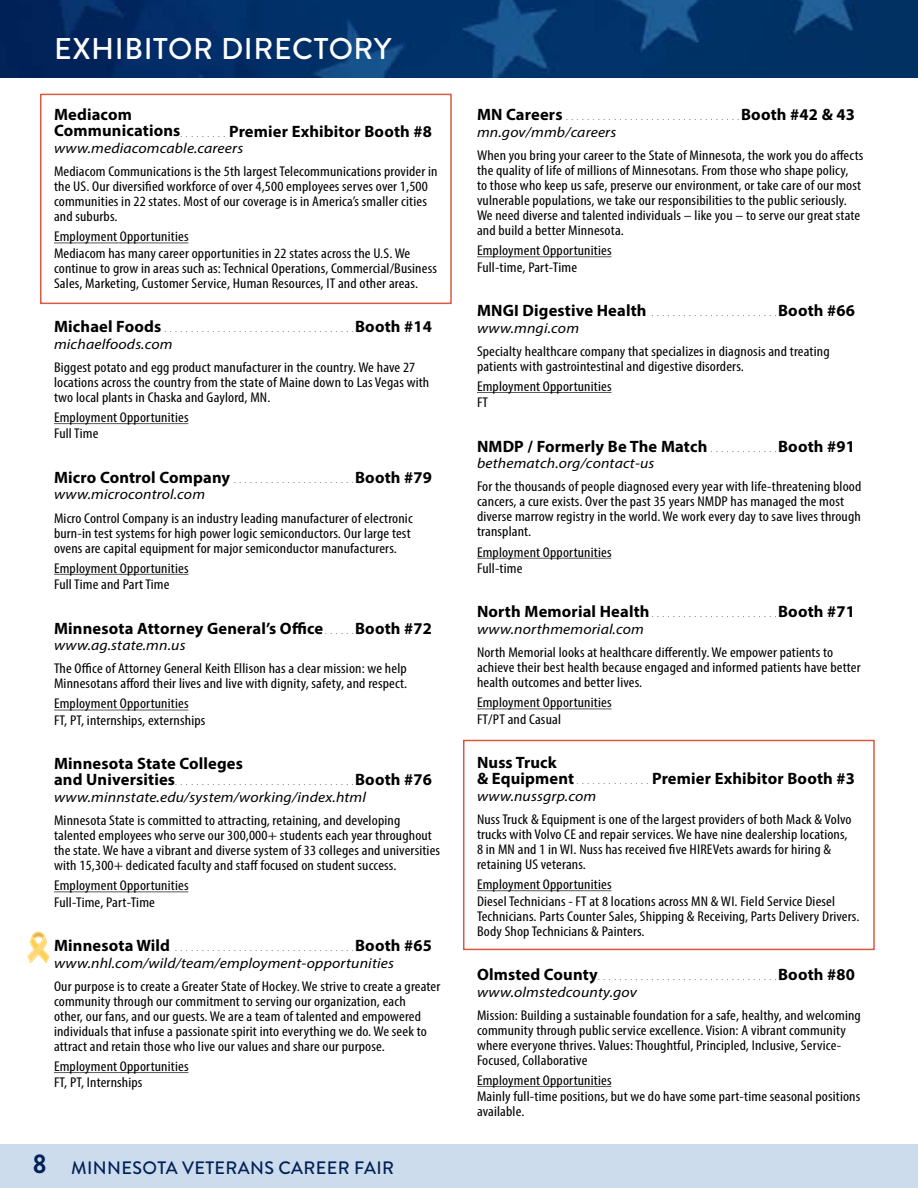
<style>
.page{position:relative;width:918px;height:1188px;background:#fff}
.page>*{position:absolute;margin:0;border:0;box-sizing:border-box;transform-origin:0 0}
.t1{font:500 30px "Brandon Grotesque";letter-spacing:.02em;color:#fff}
.t2{font:500 18px "Brandon Grotesque";letter-spacing:.02em;color:#012257}
.t3{font:700 16.5px/16.2px "Myriad Pro";letter-spacing:.01em;color:#000}
.t4{font:italic 14.55px "Myriad Pro";letter-spacing:.01em;color:#000;scale:1.09 1}
.t5{font:condensed 14.1px/15px "Myriad Pro";letter-spacing:.01em;color:#000;scale:1.11 1}
.t6{font:300 condensed 10.5px "Myriad Pro";color:#000}
.s1{font-weight:300;font-stretch:condensed;font-size:10.5px}
.s2{font-weight:700;font-stretch:normal;font-size:16.5px}
.s3{font-weight:700;font-size:27px}
</style>
<div class="page">
<img style="left:0;top:0;width:918px;height:78px">
<div style="left:0;top:1144px;width:918px;height:44px;background:#cddced"></div>
<hr style="left:477px;top:257px;width:134px;height:1px;background:#58595b">
<hr style="left:477px;top:392px;width:134px;height:1px;background:#58595b">
<hr style="left:477px;top:558px;width:134px;height:1px;background:#58595b">
<hr style="left:477px;top:709px;width:134px;height:1px;background:#58595b">
<hr style="left:477px;top:890px;width:134px;height:1px;background:#58595b">
<hr style="left:477px;top:1086px;width:134px;height:1px;background:#58595b">
<hr style="left:54px;top:243px;width:134px;height:1px;background:#58595b">
<hr style="left:54px;top:423px;width:134px;height:1px;background:#58595b">
<hr style="left:54px;top:574px;width:134px;height:1px;background:#58595b">
<hr style="left:54px;top:710px;width:134px;height:1px;background:#58595b">
<hr style="left:54px;top:892px;width:134px;height:1px;background:#58595b">
<hr style="left:54px;top:1072px;width:134px;height:1px;background:#58595b">
<svg style="left:28px;top:932px;width:21px;height:31px"></svg>
<div style="left:40px;top:94px;width:412px;height:210px;border:2px solid #d95943"></div>
<div style="left:463px;top:740px;width:412px;height:210px;border:2px solid #d95943"></div>
<h1 class="t1" style="left:54px;top:28px;width:339px">EXHIBITOR DIRECTORY</h1>
<h3 class="t3" style="left:54px;top:106px;width:380px">Mediacom<br>Communications <span class="s1">. . . . . . . . .</span> Premier Exhibitor Booth #8</h3>
<p class="t4" style="left:54px;top:139px;width:175px">www.mediacomcable.careers</p>
<p class="t5" style="left:54px;top:164px;width:347px">Mediacom Communications is the 5th largest Telecommunications provider in the US. Our diversified workforce of over 4,500 employees serves over 1,500 communities in 22 states. Most of our coverage is in America’s smaller cities and suburbs.</p>
<p class="t5" style="left:54px;top:229px;width:123px">Employment Opportunities</p>
<p class="t5" style="left:54px;top:245px;width:346px">Mediacom has many career opportunities in 22 states across the U.S. We continue to grow in areas such as: Technical Operations, Commercial/Business<br>Sales, Marketing, Customer Service, Human Resources, IT and other areas.</p>
<h3 class="t6" style="left:54px;top:323px;width:380px"><span class="s2">Michael Foods</span> . . . . . . . . . . . . . . . . . . . . . . . . . . . . . . . . . . . .<span class="s2">Booth #14</span></h3>
<p class="t4" style="left:54px;top:335px;width:110px">michaelfoods.com</p>
<p class="t5" style="left:54px;top:359px;width:340px">Biggest potato and egg product manufacturer in the country. We have 27 locations across the country from the state of Maine down to Las Vegas with two local plants in Chaska and Gaylord, MN.</p>
<p class="t5" style="left:54px;top:410px;width:123px">Employment Opportunities</p>
<p class="t5" style="left:54px;top:426px;width:42px">Full Time</p>
<h3 class="t3" style="left:54px;top:469px;width:380px">Micro Control Company <span class="s1">. . . . . . . . . . . . . . . . . . . . . . .</span>Booth #79</h3>
<p class="t4" style="left:54px;top:486px;width:140px">www.microcontrol.com</p>
<p class="t5" style="left:54px;top:510px;width:325px">Micro Control Company is an industry leading manufacturer of electronic burn-in test systems for high power logic semiconductors. Our large test ovens are capital equipment for major semiconductor manufacturers.</p>
<p class="t5" style="left:54px;top:560px;width:123px">Employment Opportunities</p>
<p class="t5" style="left:54px;top:577px;width:106px">Full Time and Part Time</p>
<h3 class="t3" style="left:54px;top:619px;width:380px">Minnesota Attorney General’s Office <span class="s1">. . . . . .</span>Booth #72</h3>
<p class="t4" style="left:54px;top:636px;width:122px">www.ag.state.mn.us</p>
<p class="t5" style="left:54px;top:661px;width:320px">The Office of Attorney General Keith Ellison has a clear mission: we help<br>Minnesotans afford their lives and live with dignity, safety, and respect.</p>
<p class="t5" style="left:54px;top:696px;width:123px">Employment Opportunities</p>
<p class="t5" style="left:54px;top:713px;width:138px">FT, PT, internships, externships</p>
<h3 class="t3" style="left:54px;top:755px;width:191px">Minnesota State Colleges</h3>
<h3 class="t6" style="left:54px;top:776px;width:380px"><span class="s2">and Universities</span> . . . . . . . . . . . . . . . . . . . . . . . . . . . . . . . . . .<span class="s2">Booth #76</span></h3>
<p class="t4" style="left:54px;top:788px;width:288px">www.minnstate.edu/system/working/index.html</p>
<p class="t5" style="left:54px;top:813px;width:349px">Minnesota State is committed to attracting, retaining, and developing talented employees who serve our 300,000+ students each year throughout the state. We have a vibrant and diverse system of 33 colleges and universities with 15,300+ dedicated faculty and staff focused on student success.</p>
<p class="t5" style="left:54px;top:878px;width:123px">Employment Opportunities</p>
<p class="t5" style="left:54px;top:894px;width:93px">Full-Time, Part-Time</p>
<h3 class="t6" style="left:54px;top:941px;width:380px"><span class="s2">Minnesota Wild</span> . . . . . . . . . . . . . . . . . . . . . . . . . . . . . . . . . .<span class="s2">Booth #65</span></h3>
<p class="t4" style="left:54px;top:954px;width:313px">www.nhl.com/wild/team/employment-opportunities</p>
<p class="t5" style="left:54px;top:978px;width:350px">Our purpose is to create a Greater State of Hockey. We strive to create a greater community through our commitment to serving our organization, each<br>other, our fans, and our guests. We are a team of talented and empowered individuals that infuse a passionate spirit into everything we do. We seek to attract and retain those who live our values and share our purpose.</p>
<p class="t5" style="left:54px;top:1059px;width:123px">Employment Opportunities</p>
<p class="t5" style="left:54px;top:1075px;width:81px">FT, PT, Internships</p>
<p class="t2" style="left:33px;top:1155px;width:363px"><span class="s3">8</span> MINNESOTA VETERANS CAREER FAIR</p>
<h3 class="t6" style="left:477px;top:111px;width:380px"><span class="s2">MN Careers</span> . . . . . . . . . . . . . . . . . . . . . . . . . . . . . . . . . <span class="s2">Booth #42 &amp; 43</span></h3>
<p class="t4" style="left:477px;top:123px;width:129px">mn.gov/mmb/careers</p>
<p class="t5" style="left:477px;top:148px;width:350px">When you bring your career to the State of Minnesota, the work you do affects the quality of life of millions of Minnesotans. From those who shape policy,<br>to those who keep us safe, preserve our environment, or take care of our most vulnerable populations, we take our responsibilities to the public seriously.<br>We need diverse and talented individuals – like you – to serve our great state and build a better Minnesota.</p>
<p class="t5" style="left:477px;top:243px;width:123px">Employment Opportunities</p>
<p class="t5" style="left:477px;top:259px;width:92px">Full-time, Part-Time</p>
<h3 class="t3" style="left:477px;top:302px;width:380px">MNGI Digestive Health <span class="s1">. . . . . . . . . . . . . . . . . . . . . . . .</span>Booth #66</h3>
<p class="t4" style="left:477px;top:319px;width:95px">www.mngi.com</p>
<p class="t5" style="left:477px;top:343px;width:319px">Specialty healthcare company that specializes in diagnosis and treating patients with gastrointestinal and digestive disorders.</p>
<p class="t5" style="left:477px;top:379px;width:123px">Employment Opportunities</p>
<p class="t5" style="left:477px;top:395px;width:12px">FT</p>
<h3 class="t3" style="left:477px;top:438px;width:380px">NMDP / Formerly Be The Match <span class="s1">. . . . . . . . . . . . .</span>Booth #91</h3>
<p class="t4" style="left:477px;top:454px;width:164px">bethematch.org/contact-us</p>
<p class="t5" style="left:477px;top:479px;width:348px">For the thousands of people diagnosed every year with life-threatening blood cancers, a cure exists. Over the past 35 years NMDP has managed the most diverse marrow registry in the world. We work every day to save lives through transplant.</p>
<p class="t5" style="left:477px;top:544px;width:123px">Employment Opportunities</p>
<p class="t5" style="left:477px;top:561px;width:43px">Full-time</p>
<h3 class="t3" style="left:477px;top:603px;width:380px">North Memorial Health <span class="s1">. . . . . . . . . . . . . . . . . . . . . . . .</span>Booth #71</h3>
<p class="t4" style="left:477px;top:620px;width:155px">www.northmemorial.com</p>
<p class="t5" style="left:477px;top:645px;width:347px">North Memorial looks at healthcare differently. We empower patients to achieve their best health because engaged and informed patients have better health outcomes and better lives.</p>
<p class="t5" style="left:477px;top:695px;width:123px">Employment Opportunities</p>
<p class="t5" style="left:477px;top:711px;width:77px">FT/PT and Casual</p>
<h3 class="t3" style="left:477px;top:754px;width:380px">Nuss Truck<br>&amp; Equipment <span class="s1">. . . . . . . . . . . . . .</span> Premier Exhibitor Booth #3</h3>
<p class="t4" style="left:477px;top:787px;width:111px">www.nussgrp.com</p>
<p class="t5" style="left:477px;top:812px;width:339px">Nuss Truck &amp; Equipment is one of the largest providers of both Mack &amp; Volvo trucks with Volvo CE and repair services. We have nine dealership locations, 8 in MN and 1 in WI. Nuss has received five HIREVets awards for hiring &amp; retaining US veterans.</p>
<p class="t5" style="left:477px;top:877px;width:123px">Employment Opportunities</p>
<p class="t5" style="left:477px;top:893px;width:346px">Diesel Technicians - FT at 8 locations across MN &amp; WI. Field Service Diesel<br>Technicians. Parts Counter Sales, Shipping &amp; Receiving, Parts Delivery Drivers.<br>Body Shop Technicians &amp; Painters.</p>
<h3 class="t6" style="left:477px;top:970px;width:380px"><span class="s2">Olmsted County</span> . . . . . . . . . . . . . . . . . . . . . . . . . . . . . . . . . .<span class="s2">Booth #80</span></h3>
<p class="t4" style="left:477px;top:983px;width:148px">www.olmstedcounty.gov</p>
<p class="t5" style="left:477px;top:1007px;width:347px">Mission: Building a sustainable foundation for a safe, healthy, and welcoming community through public service excellence. Vision: A vibrant community where everyone thrives. Values: Thoughtful, Principled, Inclusive, Service-Focused, Collaborative</p>
<p class="t5" style="left:477px;top:1073px;width:123px">Employment Opportunities</p>
<p class="t5" style="left:477px;top:1089px;width:347px">Mainly full-time positions, but we do have some part-time seasonal positions available.</p>
</div>
